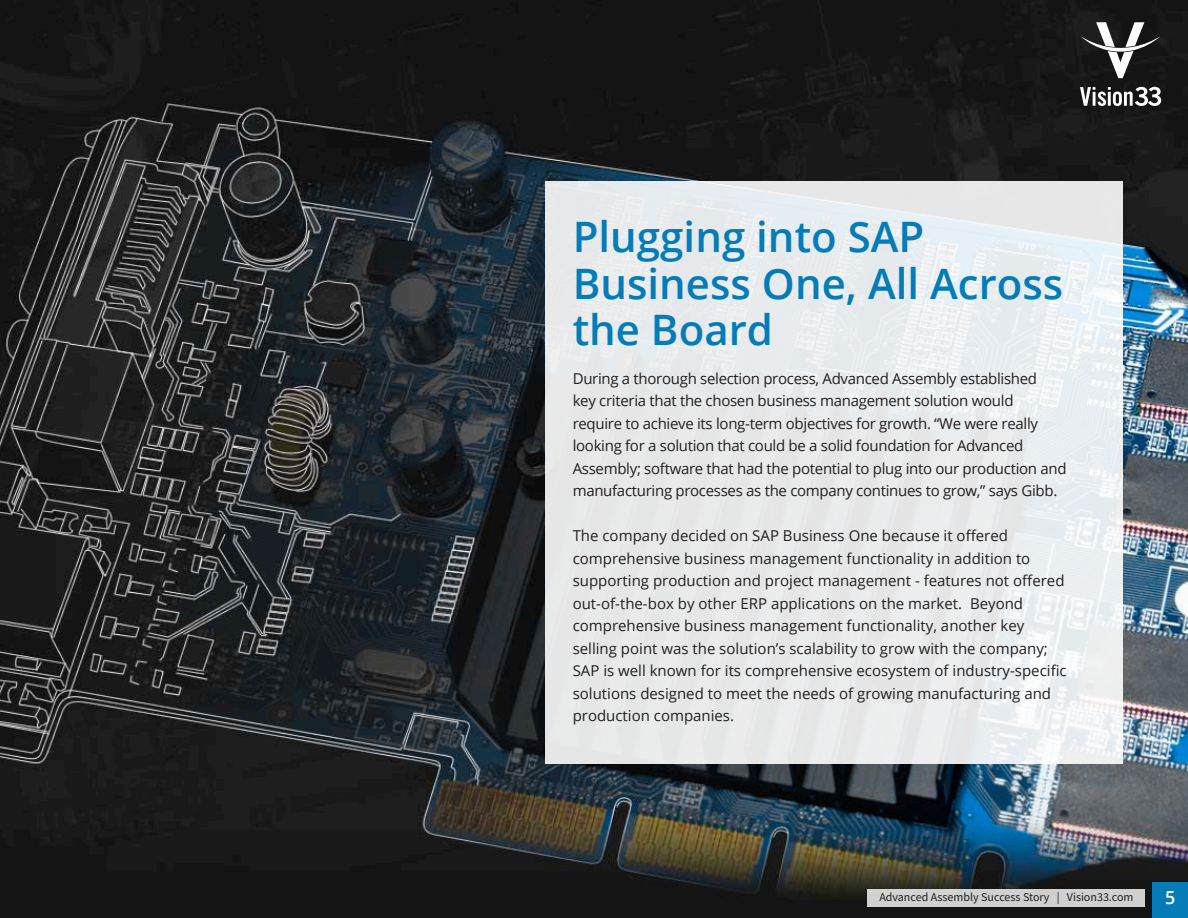
<style>
.page{position:relative;width:1188px;height:918px;background:#fff}
.page>*{position:absolute;margin:0;border:0;box-sizing:border-box;transform-origin:0 0}
.t1{font:600 42px/46.5px "Open Sans";color:#057cb8}
.t2{font:600 18px "Open Sans";color:#fff}
.t3{font:15px/22.5px "Open Sans";color:#231f20}
.t4{font:15px/22.5px "Open Sans";letter-spacing:-.02em;color:#231f20}
.t5{font:12px "Source Sans Pro";color:#231f20}
</style>
<div class="page">
<img style="left:0;top:0;width:1188px;height:918px">
<div style="left:545px;top:181px;width:578px;height:583px;background:#e8eaec"></div>
<svg style="left:1080px;top:22px;width:80px;height:56px"></svg>
<svg style="left:1080px;top:87px;width:81px;height:19px"></svg>
<div style="left:1152px;top:882px;width:36px;height:36px;background:#057cb8"></div>
<div style="left:867px;top:889px;width:278px;height:18px;background:#d0d0d0"></div>
<p class="t1" style="left:573px;top:213px;width:492px">Plugging into SAP<br>Business One, All Across the Board</p>
<p class="t4" style="left:573px;top:367px;width:495px">During a thorough selection process, Advanced Assembly established<br>key criteria that the chosen business management solution would require to achieve its long-term objectives for growth. “We were really looking for a solution that could be a solid foundation for Advanced Assembly; software that had the potential to plug into our production and manufacturing processes as the company continues to grow,” says Gibb.</p>
<p class="t3" style="left:573px;top:524px;width:495px">The company decided on SAP Business One because it offered comprehensive business management functionality in addition to supporting production and project management - features not offered out-of-the-box by other ERP applications on the market. Beyond comprehensive business management functionality, another key selling point was the solution’s scalability to grow with the company; SAP is well known for its comprehensive ecosystem of industry-specific solutions designed to meet the needs of growing manufacturing and production companies.</p>
<p class="t5" style="left:879px;top:889px;width:256px">Advanced Assembly Success Story | Vision33.com</p>
<p class="t2" style="left:1165px;top:885px;width:12px">5</p>
</div>
